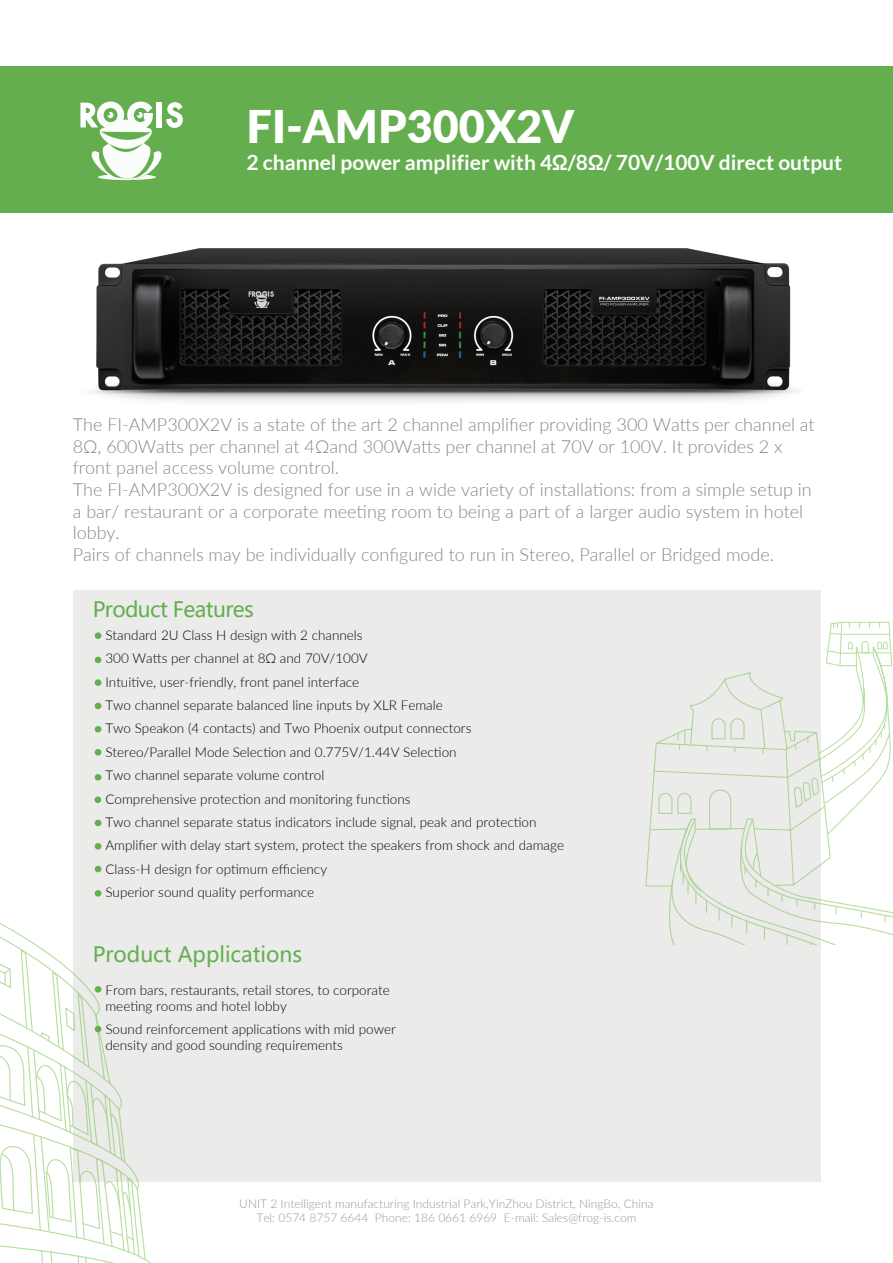
<style>
.page{position:relative;width:893px;height:1263px;background:#fff}
.page>*{position:absolute;margin:0;border:0;box-sizing:border-box;transform-origin:0 0}
.t1{font:900 45px "Lato";color:#fff}
.t2{font:700 21px "Lato";color:#fff}
.t3{font:21px "Microsoft Ya Hei";color:#65ae50}
.t4{font:21px "Microsoft Ya Hei";letter-spacing:-.03em;color:#65ae50}
.t5{font:300 18px/21.6px "Lato";color:#86878a}
.t6{font:300 13.5px/23.4px "Lato";color:#040303}
.t7{font:300 12px/14.4px "Lato";color:#97989b;text-align:center}
</style>
<div class="page">
<div style="left:0;top:66px;width:893px;height:147px;background:#65ae50"></div>
<svg style="left:80px;top:102px;width:103px;height:78px"></svg>
<div style="left:73px;top:590px;width:747px;height:592px;background:#ebebea"></div>
<svg style="left:645px;top:621px;width:248px;height:324px"></svg>
<img style="left:90px;top:248px;width:708px;height:154px">
<svg style="left:95px;top:632px;width:6px;height:7px"></svg>
<svg style="left:95px;top:657px;width:6px;height:6px"></svg>
<svg style="left:95px;top:679px;width:6px;height:7px"></svg>
<svg style="left:95px;top:703px;width:6px;height:6px"></svg>
<svg style="left:95px;top:774px;width:6px;height:6px"></svg>
<svg style="left:95px;top:796px;width:6px;height:7px"></svg>
<svg style="left:95px;top:820px;width:6px;height:6px"></svg>
<svg style="left:95px;top:843px;width:6px;height:6px"></svg>
<svg style="left:95px;top:866px;width:6px;height:6px"></svg>
<svg style="left:95px;top:890px;width:6px;height:6px"></svg>
<svg style="left:0;top:923px;width:146px;height:340px"></svg>
<svg style="left:95px;top:726px;width:6px;height:6px"></svg>
<svg style="left:95px;top:749px;width:6px;height:6px"></svg>
<h1 class="t1" style="left:247px;top:93px;width:329px">FI-AMP300X2V</h1>
<h2 class="t2" style="left:247px;top:151px;width:597px">2 channel power amplifier with 4Ω/8Ω/ 70V/100V direct output</h2>
<p class="t5" style="left:73px;top:413px;width:743px">The FI-AMP300X2V is a state of the art 2 channel amplifier providing 300 Watts per channel at 8Ω, 600Watts per channel at 4Ωand 300Watts per channel at 70V or 100V. It provides 2 x front panel access volume control.<br>The FI-AMP300X2V is designed for use in a wide variety of installations: from a simple setup in a bar/ restaurant or a corporate meeting room to being a part of a larger audio system in hotel lobby.<br>Pairs of channels may be individually configured to run in Stereo, Parallel or Bridged mode.</p>
<h2 class="t4" style="left:93px;top:595px;width:163px">Product Features</h2>
<p class="t6" style="left:105px;top:623px;width:433px">Standard 2U Class H design with 2 channels<br>300 Watts per channel at 8Ω and 70V/100V<br>Intuitive, user-friendly, front panel interface<br>Two channel separate balanced line inputs by XLR Female<br>Two Speakon (4 contacts) and Two Phoenix output connectors Stereo/Parallel Mode Selection and 0.775V/1.44V Selection<br>Two channel separate volume control<br>Comprehensive protection and monitoring functions<br>Two channel separate status indicators include signal, peak and protection</p>
<p class="t6" style="left:105px;top:857px;width:223px">Class-H design for optimum efficiency<br>Superior sound quality performance</p>
<p class="t6" style="left:105px;top:833px;width:460px">Amplifier with delay start system, protect the speakers from shock and damage</p>
<h2 class="t3" style="left:93px;top:940px;width:211px">Product Applications</h2>
<p class="t6" style="left:105px;top:981px;width:286px;line-height:16.2px">From bars, restaurants, retail stores, to corporate meeting rooms and hotel lobby</p>
<p class="t6" style="left:105px;top:1021px;width:292px;line-height:16.2px">Sound reinforcement applications with mid power density and good sounding requirements</p>
<p class="t7" style="left:239px;top:1196px;width:416px">UNIT 2 Intelligent manufacturing Industrial Park,YinZhou District, NingBo, China<br>Tel: 0574 8757 6644 Phone: 186 0661 6969 E-mail: Sales@frog-is.com</p>
</div>
